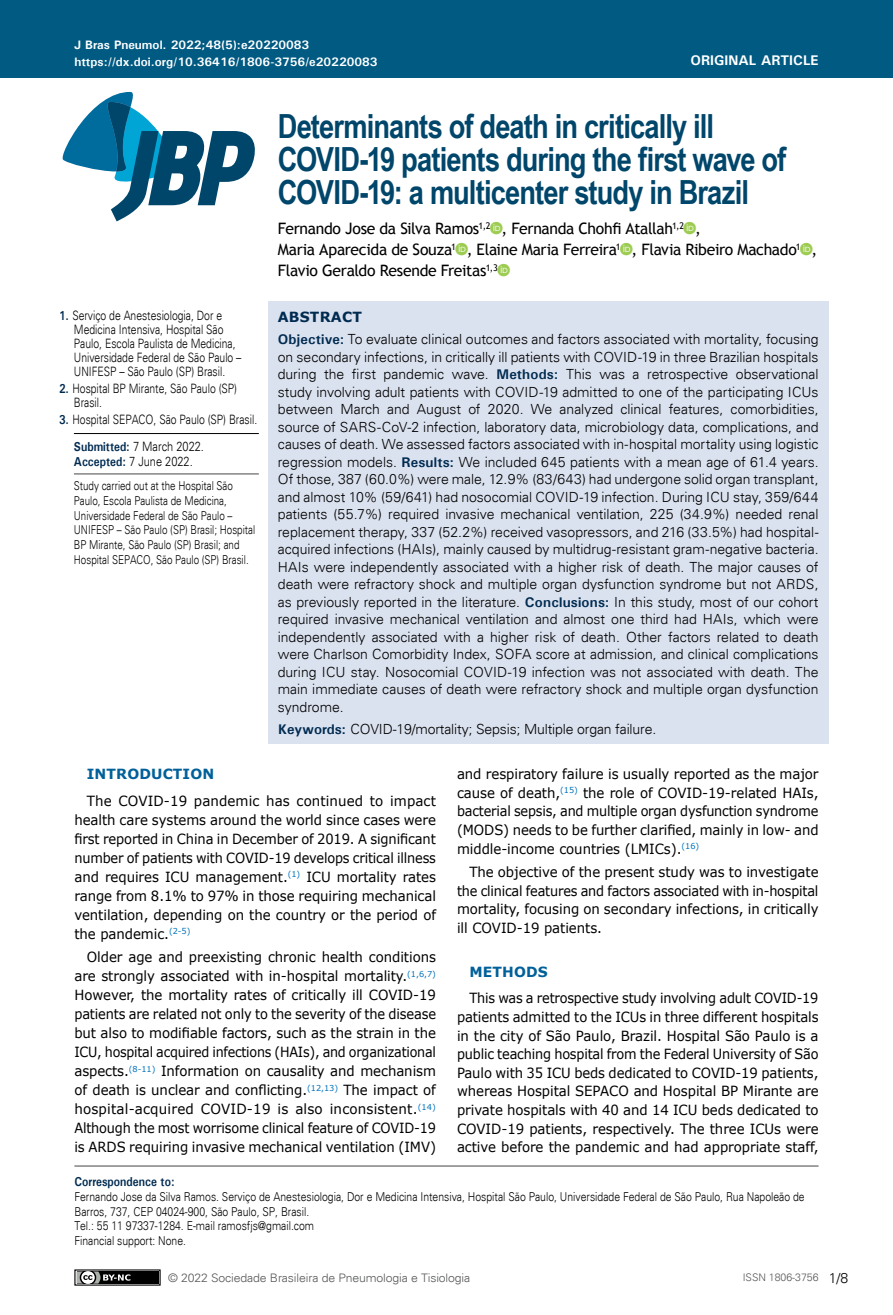
<style>
.page{position:relative;width:893px;height:1315px;background:#fff}
.page>*{position:absolute;margin:0;border:0;box-sizing:border-box;transform-origin:0 0}
.t1{font:700 33.25px/33.2px "Arial Narrow";letter-spacing:-.025em;color:#00466b}
.t2{font:21px "ID font Regular";color:#9dcc52}
.t3{font:15.75px "Trebuchet MS";letter-spacing:-.02em;color:#000}
.t4{font:300 14px/17.5px "Univers";letter-spacing:-.01em;color:#000;text-align:justify}
.t5{font:14px/18.9px "Verdana";letter-spacing:-.005em;color:#000;text-align:justify;scale:.95 1}
.t6{font:14px/18.6px "Verdana";letter-spacing:-.005em;color:#000;text-align:justify;scale:.92 1}
.t7{font:14px/18.9px "Verdana";letter-spacing:-.005em;color:#000;text-align:justify;scale:.96 1}
.t8{font:700 14px "Verdana";letter-spacing:.01em;color:#01609a}
.t9{font:700 14px "Univers";color:#fff}
.t10{font:700 14px "Verdana";letter-spacing:.015em;color:#002b51}
.t11{font:300 12.95px/14px "Univers";color:#000;scale:.8 1}
.t12{font:300 12.95px "Univers";color:#000;scale:.85 1}
.t13{font:700 12.95px "Univers";color:#002b51;scale:.85 1}
.t14{font:300 12.25px/14.7px "Univers";color:#000;scale:.85 1}
.t15{font:300 12.25px/14.7px "Univers";color:#000;scale:.8 1}
.t16{font:700 12.25px "Univers";color:#fff}
.t17{font:300 11.72px "Univers";letter-spacing:-.01em;color:#58595b;scale:1.04 1}
.t18{font:300 10.5px "Univers";color:#58595b}
.s1{font-family:"ID font Regular";font-size:21px;color:#9dcc52}
.s2{font-family:"Trebuchet MS";font-size:15.75px;color:#000}
.s3{font-weight:700;color:#002b51}
</style>
<div class="page">
<div style="left:0;top:0;width:893px;height:78px;background:#005a82"></div>
<svg style="left:62px;top:91px;width:193px;height:130px"></svg>
<div style="left:75px;top:1270px;width:85px;height:15px;background:#000"></div>
<div style="left:74px;top:1269px;width:87px;height:16px;border:1px solid #000"></div>
<svg style="left:74px;top:1269px;width:56px;height:17px"></svg>
<div style="left:268px;top:301px;width:560px;height:442px;background:#dbe2ef"></div>
<hr style="left:74px;top:1165px;width:745px;height:1px;background:#464547">
<hr style="left:74px;top:433px;width:185px;height:1px;background:#000">
<hr style="left:74px;top:473px;width:185px;height:1px;background:#464547">
<p class="t16" style="left:74px;top:37px;width:236px">J Bras Pneumol. 2022;48(5):e20220083</p>
<p class="t16" style="left:74px;top:54px;width:305px">https://dx.doi.org/10.36416/1806-3756/e20220083</p>
<p class="t9" style="left:690px;top:52px;width:130px">ORIGINAL ARTICLE</p>
<h1 class="t1" style="left:278px;top:108px;width:510px">Determinants of death in critically ill<br>COVID-19 patients during the first wave of<br>COVID-19: a multicenter study in Brazil</h1>
<p class="t3" style="left:278px;top:219px;width:408px">Fernando Jose da Silva Ramos<sup>1,2</sup><span class="s1">a</span>, Fernanda Chohfi Atallah<sup>1,2</sup></p>
<h2 class="t2" style="left:684px;top:218px;width:19px">a<span class="s2">,</span></h2>
<p class="t3" style="left:278px;top:240px;width:524px">Maria Aparecida de Souza<sup>1</sup><span class="s1">a</span>, Elaine Maria Ferreira<sup>1</sup><span class="s1">a</span>, Flavia Ribeiro Machado<sup>1</sup></p>
<h2 class="t2" style="left:800px;top:239px;width:19px">a<span class="s2">,</span></h2>
<p class="t3" style="left:278px;top:261px;width:222px">Flavio Geraldo Resende Freitas<sup>1,3</sup></p>
<h2 class="t2" style="left:497px;top:260px;width:14px">a</h2>
<p class="t11" style="left:74px;top:309px;width:211px;text-indent:-15px"><span class="s3">1.</span> Serviço de Anestesiologia, Dor e Medicina Intensiva, Hospital São Paulo, Escola Paulista de Medicina, Universidade Federal de São Paulo – UNIFESP – São Paulo (SP) Brasil.</p>
<p class="t11" style="left:74px;top:382px;width:205px;text-indent:-15px"><span class="s3">2.</span> Hospital BP Mirante, São Paulo (SP)<br>Brasil.</p>
<p class="t11" style="left:74px;top:407px;width:231px;line-height:26.2px;text-indent:-15px"><span class="s3">3.</span> Hospital SEPACO, São Paulo (SP) Brasil.<br><span class="s3">Submitted:</span> 7 March 2022.</p>
<p class="t12" style="left:74px;top:453px;width:141px"><span class="s3">Accepted:</span> 7 June 2022.</p>
<p class="t15" style="left:74px;top:478px;width:228px">Study carried out at the Hospital São Paulo, Escola Paulista de Medicina, Universidade Federal de São Paulo – UNIFESP – São Paulo (SP) Brasil; Hospital BP Mirante, São Paulo (SP) Brasil; and Hospital SEPACO, São Paulo (SP) Brasil.</p>
<p class="t10" style="left:278px;top:308px;width:86px">ABSTRACT</p>
<p class="t4" style="left:278px;top:331px;width:542px"><span class="s3">Objective:</span> To evaluate clinical outcomes and factors associated with mortality, focusing on secondary infections, in critically ill patients with COVID-19 in three Brazilian hospitals during the first pandemic wave. <span class="s3">Methods:</span> This was a retrospective observational study involving adult patients with COVID-19 admitted to one of the participating ICUs between March and August of 2020. We analyzed clinical features, comorbidities, source of SARS-CoV-2 infection, laboratory data, microbiology data, complications, and causes of death. We assessed factors associated with in-hospital mortality using logistic regression models. <span class="s3">Results:</span> We included 645 patients with a mean age of 61.4 years.<br>Of those, 387 (60.0%) were male, 12.9% (83/643) had undergone solid organ transplant, and almost 10% (59/641) had nosocomial COVID-19 infection. During ICU stay, 359/644 patients (55.7%) required invasive mechanical ventilation, 225 (34.9%) needed renal replacement therapy, 337 (52.2%) received vasopressors, and 216 (33.5%) had hospital&shy;acquired infections (HAIs), mainly caused by multidrug-resistant gram-negative bacteria.<br>HAIs were independently associated with a higher risk of death. The major causes of death were refractory shock and multiple organ dysfunction syndrome but not ARDS, as previously reported in the literature. <span class="s3">Conclusions:</span> In this study, most of our cohort required invasive mechanical ventilation and almost one third had HAIs, which were independently associated with a higher risk of death. Other factors related to death were Charlson Comorbidity Index, SOFA score at admission, and clinical complications during ICU stay. Nosocomial COVID-19 infection was not associated with death. The main immediate causes of death were refractory shock and multiple organ dysfunction syndrome.</p>
<p class="t4" style="left:278px;top:720px;width:380px"><span class="s3">Keywords:</span> COVID-19/mortality; Sepsis; Multiple organ failure.</p>
<p class="t8" style="left:87px;top:765px;width:129px">INTRODUCTION</p>
<p class="t7" style="left:74px;top:791px;width:378px;text-indent:12px">The COVID-19 pandemic has continued to impact health care systems around the world since cases were first reported in China in December of 2019. A significant number of patients with COVID-19 develops critical illness and requires ICU management.<sup>(1)</sup> ICU mortality rates range from 8.1% to 97% in those requiring mechanical ventilation, depending on the country or the period of the pandemic.<sup>(2-5)</sup></p>
<p class="t5" style="left:74px;top:948px;width:382px;text-indent:12px">Older age and preexisting chronic health conditions are strongly associated with in-hospital mortality.<sup>(1,6,7)<br></sup>However, the mortality rates of critically ill COVID-19 patients are related not only to the severity of the disease but also to modifiable factors, such as the strain in the ICU, hospital acquired infections (HAIs), and organizational aspects.<sup>(8-11)</sup> Information on causality and mechanism of death is unclear and conflicting.<sup>(12,13)</sup> The impact of hospital-acquired COVID-19 is also inconsistent.<sup>(14)<br></sup>Although the most worrisome clinical feature of COVID-19 is ARDS requiring invasive mechanical ventilation (IMV)</p>
<p class="t5" style="left:457px;top:765px;width:382px">and respiratory failure is usually reported as the major cause of death,<sup>(15)</sup> the role of COVID-19-related HAIs, bacterial sepsis, and multiple organ dysfunction syndrome (MODS) needs to be further clarified, mainly in low- and middle-income countries (LMICs).<sup>(16)</sup></p>
<p class="t5" style="left:457px;top:863px;width:382px;text-indent:12px">The objective of the present study was to investigate the clinical features and factors associated with in-hospital mortality, focusing on secondary infections, in critically ill COVID-19 patients.</p>
<p class="t8" style="left:469px;top:963px;width:80px">METHODS</p>
<p class="t6" style="left:457px;top:989px;width:395px;text-indent:12px">This was a retrospective study involving adult COVID-19 patients admitted to the ICUs in three different hospitals in the city of São Paulo, Brazil. Hospital São Paulo is a public teaching hospital from the Federal University of São Paulo with 35 ICU beds dedicated to COVID-19 patients, whereas Hospital SEPACO and Hospital BP Mirante are private hospitals with 40 and 14 ICU beds dedicated to COVID-19 patients, respectively. The three ICUs were active before the pandemic and had appropriate staff,</p>
<p class="t13" style="left:74px;top:1173px;width:119px">Correspondence to:</p>
<p class="t14" style="left:74px;top:1189px;width:861px">Fernando Jose da Silva Ramos. Serviço de Anestesiologia, Dor e Medicina Intensiva, Hospital São Paulo, Universidade Federal de São Paulo, Rua Napoleão de Barros, 737, CEP 04024-900, São Paulo, SP, Brasil.<br>Tel.: 55 11 97337-1284. E-mail ramosfjs@gmail.com<br>Financial support: None.</p>
<p class="t17" style="left:168px;top:1270px;width:292px">© 2022 Sociedade Brasileira de Pneumologia e Tisiologia</p>
<p class="t18" style="left:743px;top:1271px;width:77px">ISSN 1806-3756</p>
<p class="t4" style="left:829px;top:1269px;width:21px">1/8</p>
</div>
